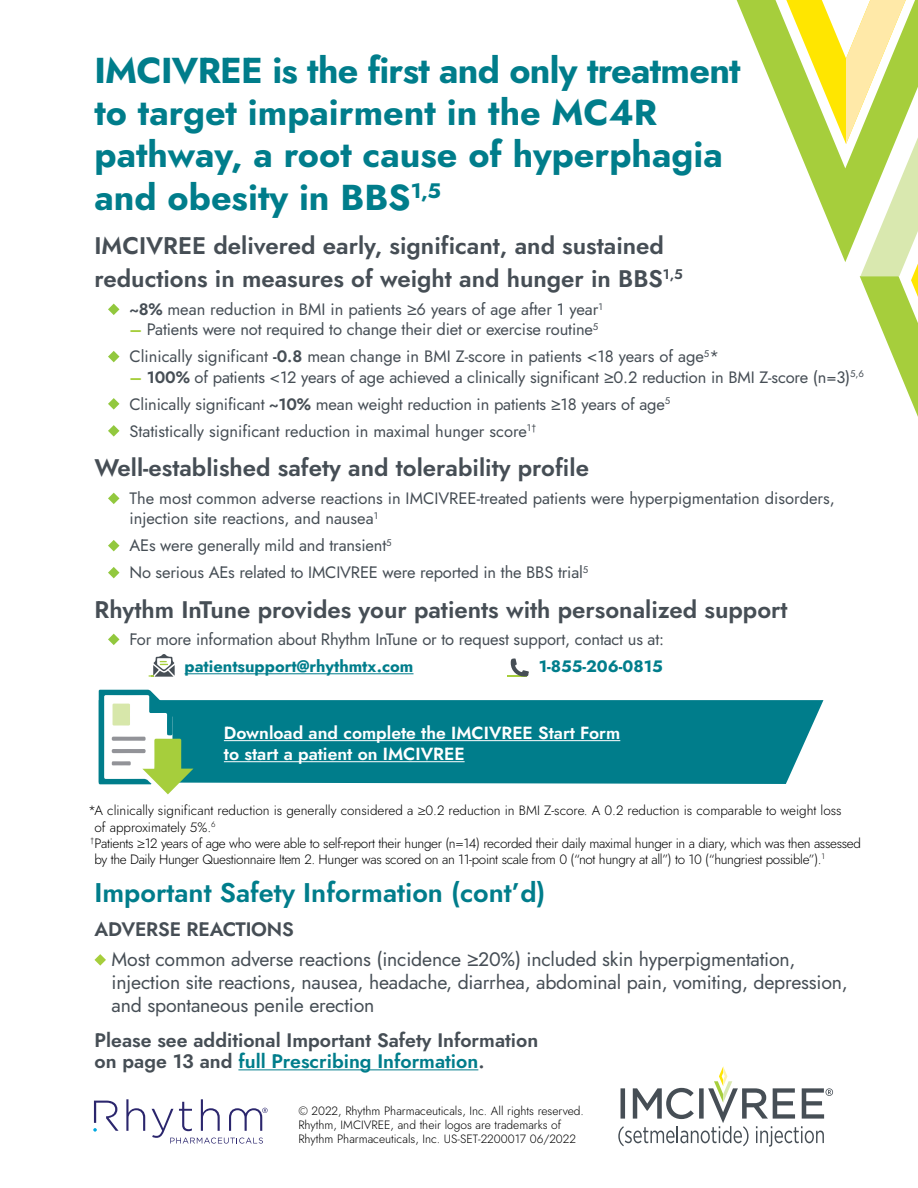
<style>
.page{position:relative;width:918px;height:1188px;background:#fff}
.page>*{position:absolute;margin:0;border:0;box-sizing:border-box;transform-origin:0 0}
.t1{font:700 36px/42.5px "Jost";color:#007d8b}
.t2{font:600 27px "Jost";color:#007d8b}
.t3{font:600 24px/33px "Jost";color:#464e55}
.t4{font:19.5px/23.4px "Jost";letter-spacing:-.01em;color:#464e55}
.t5{font:600 19.5px/21px "Jost";color:#464e55}
.t6{font:600 17.55px/21px "Jost";color:#fff}
.t7{font:16.5px/27px "Jost";letter-spacing:-.01em;color:#464e55}
.t8{font:700 16.5px "Jost";color:#007d8b}
.t9{font:300 13.5px "Jost";letter-spacing:-.025em;color:#000}
.t10{font:300 13.5px "Jost";color:#000}
.t11{font:300 12px/14.4px "Jost";color:#000}
.s1{font-weight:600}
.s2{font-weight:600;color:#a6ce3c}
.s3{color:#007d8b}
</style>
<div class="page">
<svg style="left:126px;top:1099px;width:19px;height:32px"></svg>
<svg style="left:93px;top:1101px;width:26px;height:31px"></svg>
<svg style="left:152px;top:1099px;width:116px;height:45px"></svg>
<svg style="left:618px;top:1066px;width:215px;height:81px"></svg>
<div style="left:193px;top:700px;width:630px;height:84px;background:#007d8b"></div>
<hr style="left:224px;top:740px;width:396px;height:1px;background:#fff">
<hr style="left:224px;top:761px;width:241px;height:1px;background:#fff">
<svg style="left:99px;top:690px;width:94px;height:104px"></svg>
<svg style="left:737px;top:0;width:49px;height:119px"></svg>
<svg style="left:786px;top:0;width:132px;height:417px"></svg>
<hr style="left:185px;top:673px;width:229px;height:1px;background:#007d8b">
<svg style="left:108px;top:304px;width:11px;height:11px"></svg>
<svg style="left:108px;top:351px;width:11px;height:11px"></svg>
<svg style="left:108px;top:398px;width:11px;height:12px"></svg>
<svg style="left:108px;top:425px;width:11px;height:12px"></svg>
<svg style="left:108px;top:493px;width:11px;height:11px"></svg>
<svg style="left:108px;top:540px;width:11px;height:11px"></svg>
<svg style="left:108px;top:567px;width:11px;height:11px"></svg>
<svg style="left:108px;top:634px;width:11px;height:11px"></svg>
<svg style="left:148px;top:654px;width:27px;height:23px"></svg>
<svg style="left:507px;top:659px;width:22px;height:18px"></svg>
<hr style="left:238px;top:1069px;width:240px;height:1px;background:#007d8b">
<svg style="left:94px;top:954px;width:12px;height:12px"></svg>
<h1 class="t1" style="left:94px;top:50px;width:648px">IMCIVREE is the first and only treatment to target impairment in the MC4R pathway, a root cause of hyperphagia and obesity in BBS<sup>1,5</sup></h1>
<h3 class="t3" style="left:94px;top:230px;width:590px">IMCIVREE delivered early, significant, and sustained reductions in measures of weight and hunger in BBS<sup>1,5</sup></h3>
<p class="t7" style="left:129px;top:296px;width:475px"><span class="s1">~8%</span> mean reduction in BMI in patients ≥6 years of age after 1 year<sup>1</sup></p>
<p class="t7" style="left:129px;top:316px;width:591px"><span class="s2">–</span> Patients were not required to change their diet or exercise routine<sup>5<br></sup>Clinically significant <span class="s1">-0.8</span> mean change in BMI Z-score in patients &lt;18 years of age<sup>5</sup>*</p>
<p class="t7" style="left:129px;top:363px;width:736px"><span class="s2">–</span> <span class="s1">100%</span> of patients &lt;12 years of age achieved a clinically significant ≥0.2 reduction in BMI Z-score (n=3)<sup>5,6<br></sup>Clinically significant <span class="s1">~10%</span> mean weight reduction in patients ≥18 years of age<sup>5<br></sup>Statistically significant reduction in maximal hunger score<sup>1†</sup></p>
<h3 class="t3" style="left:94px;top:452px;width:496px">Well-established safety and tolerability profile</h3>
<p class="t7" style="left:129px;top:488px;width:707px;line-height:20.2px">The most common adverse reactions in IMCIVREE-treated patients were hyperpigmentation disorders, injection site reactions, and nausea<sup>1</sup></p>
<p class="t7" style="left:129px;top:532px;width:460px">AEs were generally mild and transient<sup>5<br></sup>No serious AEs related to IMCIVREE were reported in the BBS trial<sup>5</sup></p>
<h3 class="t3" style="left:94px;top:593px;width:695px">Rhythm InTune provides your patients with personalized support</h3>
<p class="t7" style="left:129px;top:626px;width:536px">For more information about Rhythm InTune or to request support, contact us at:</p>
<p class="t8" style="left:185px;top:655px;width:230px">patientsupport@rhythmtx.com</p>
<p class="t8" style="left:539px;top:655px;width:126px">1-855-206-0815</p>
<p class="t6" style="left:224px;top:722px;width:398px">Download and complete the IMCIVREE Start Form to start a patient on IMCIVREE</p>
<p class="t10" style="left:88px;top:801px;width:755px">*A clinically significant reduction is generally considered a ≥0.2 reduction in BMI Z-score. A 0.2 reduction is comparable to weight loss</p>
<p class="t10" style="left:95px;top:818px;width:123px">of approximately 5%.<sup>6</sup></p>
<p class="t9" style="left:90px;top:834px;width:772px"><sup>†</sup>Patients ≥12 years of age who were able to self-report their hunger (n=14) recorded their daily maximal hunger in a diary, which was then assessed</p>
<p class="t9" style="left:95px;top:850px;width:732px">by the Daily Hunger Questionnaire Item 2. Hunger was scored on an 11-point scale from 0 (“not hungry at all”) to 10 (“hungriest possible”).<sup>1</sup></p>
<h2 class="t2" style="left:94px;top:874px;width:453px">Important Safety Information (cont’d)</h2>
<p class="t5" style="left:94px;top:919px;width:201px">ADVERSE REACTIONS</p>
<p class="t4" style="left:112px;top:947px;width:738px">Most common adverse reactions (incidence ≥20%) included skin hyperpigmentation, injection site reactions, nausea, headache, diarrhea, abdominal pain, vomiting, depression, and spontaneous penile erection</p>
<p class="t5" style="left:95px;top:1030px;width:445px">Please see additional Important Safety Information on page 13 and <span class="s3">full Prescribing Information</span>.</p>
<p class="t11" style="left:298px;top:1103px;width:287px">© 2022, Rhythm Pharmaceuticals, Inc. All rights reserved.<br>Rhythm, IMCIVREE, and their logos are trademarks of<br>Rhythm Pharmaceuticals, Inc. US-SET-2200017 06/2022</p>
</div>
